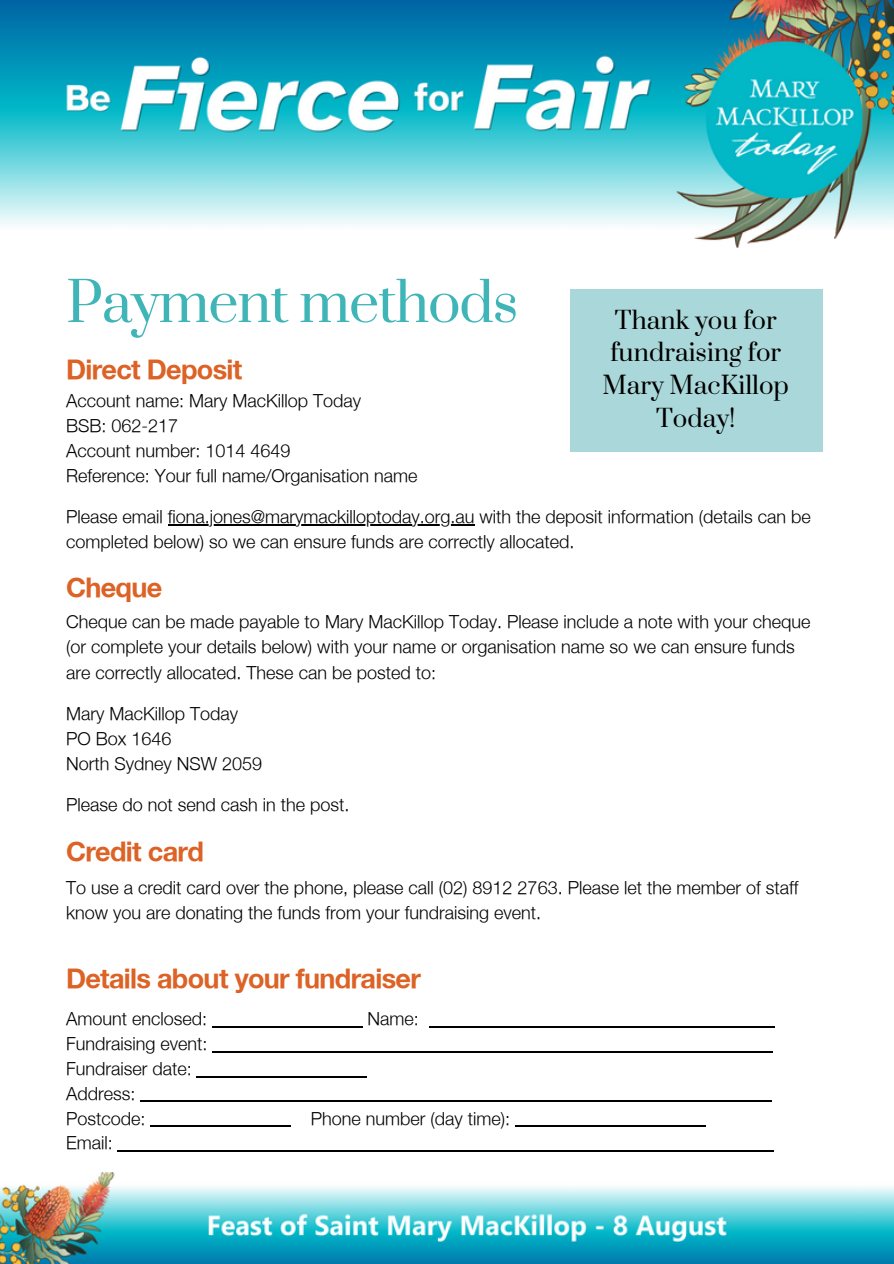
<style>
.page{position:relative;width:894px;height:1264px;background:#fff}
.page>*{position:absolute;margin:0;border:0;box-sizing:border-box;transform-origin:0 0}
.t1{font:54px "Prata";letter-spacing:-.025em;color:#40b5b8}
.t2{font:700 27px "Helvetica Neue";letter-spacing:-.025em;color:#dc6226}
.t3{font:24px/32.7px "Prata";color:#000;text-align:center}
.t4{font:300 18px/25px "Helvetica Neue";color:#000}
</style>
<div class="page">
<div style="left:569px;top:289px;width:253px;height:163px;background:#aad8da"></div>
<img style="left:0;top:1172px;width:893px;height:91px">
<hr style="left:168px;top:524px;width:306px;height:1px;background:#000">
<img style="left:0;top:0;width:893px;height:248px">
<hr style="left:212px;top:1026px;width:150px;height:1px;background:#000">
<hr style="left:429px;top:1026px;width:345px;height:1px;background:#000">
<hr style="left:212px;top:1051px;width:561px;height:1px;background:#000">
<hr style="left:197px;top:1076px;width:170px;height:1px;background:#000">
<hr style="left:140px;top:1100px;width:631px;height:1px;background:#000">
<hr style="left:150px;top:1125px;width:140px;height:1px;background:#000">
<hr style="left:515px;top:1125px;width:190px;height:1px;background:#000">
<hr style="left:118px;top:1150px;width:655px;height:1px;background:#000">
<h3 class="t1" style="left:66px;top:268px;width:453px">Payment methods</h3>
<p class="t3" style="left:602px;top:305px;width:188px">Thank you for fundraising for<br>Mary MacKillop<br>Today!</p>
<p class="t2" style="left:66px;top:352px;width:178px">Direct Deposit</p>
<h2 class="t4" style="left:66px;top:388px;width:296px">Account name: Mary MacKillop Today</h2>
<p class="t4" style="left:66px;top:413px;width:113px">BSB: 062-217</p>
<p class="t4" style="left:66px;top:438px;width:226px">Account number: 1014 4649</p>
<p class="t4" style="left:66px;top:463px;width:353px">Reference: Your full name/Organisation name</p>
<p class="t4" style="left:66px;top:504px;width:746px">Please email fiona.jones@marymackilloptoday.org.au with the deposit information (details can be</p>
<p class="t4" style="left:66px;top:529px;width:510px">completed below) so we can ensure funds are correctly allocated.</p>
<p class="t2" style="left:66px;top:570px;width:98px">Cheque</p>
<p class="t4" style="left:66px;top:609px;width:745px">Cheque can be made payable to Mary MacKillop Today. Please include a note with your cheque (or complete your details below) with your name or organisation name so we can ensure funds are correctly allocated. These can be posted to:</p>
<p class="t4" style="left:66px;top:700px;width:174px">Mary MacKillop Today</p>
<p class="t4" style="left:66px;top:725px;width:107px">PO Box 1646</p>
<p class="t4" style="left:66px;top:750px;width:198px">North Sydney NSW 2059</p>
<h2 class="t4" style="left:66px;top:791px;width:285px">Please do not send cash in the post.</h2>
<p class="t2" style="left:66px;top:834px;width:139px">Credit card</p>
<h2 class="t4" style="left:66px;top:874px;width:733px">To use a credit card over the phone, please call (02) 8912 2763. Please let the member of staff know you are donating the funds from your fundraising event.</h2>
<h2 class="t2" style="left:66px;top:961px;width:356px">Details about your fundraiser</h2>
<p class="t4" style="left:66px;top:1006px;width:143px">Amount enclosed:</p>
<p class="t4" style="left:367px;top:1006px;width:53px">Name:</p>
<p class="t4" style="left:66px;top:1030px;width:143px">Fundraising event:</p>
<p class="t4" style="left:66px;top:1055px;width:127px">Fundraiser date:</p>
<p class="t4" style="left:66px;top:1080px;width:71px">Address:</p>
<p class="t4" style="left:66px;top:1105px;width:81px">Postcode:</p>
<p class="t4" style="left:310px;top:1105px;width:201px">Phone number (day time):</p>
<p class="t4" style="left:66px;top:1129px;width:48px">Email:</p>
</div>
